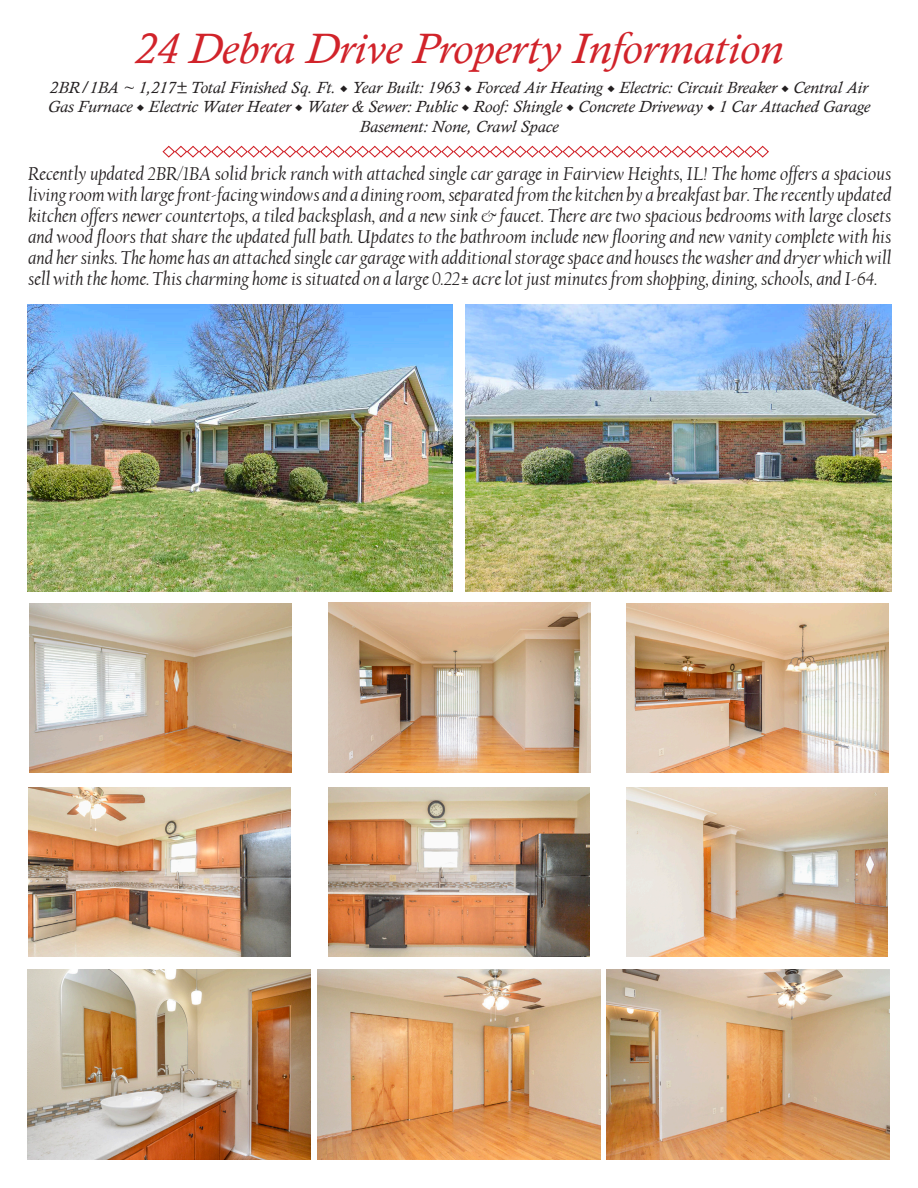
<style>
.page{position:relative;width:918px;height:1188px;background:#fff}
.page>*{position:absolute;margin:0;border:0;box-sizing:border-box;transform-origin:0 0}
.t1{font:italic 43.5px "Calisto";color:#d1232a;scale:1.05 1}
.t2{font:italic 19.5px/21px "Californian FB";color:#231f20;text-align:justify}
.t3{font:italic 16.5px "Calisto";color:#231f20;scale:1.05 1}
.s1{font-family:"Minion Pro";font-style:normal}
</style>
<div class="page">
<svg style="left:162px;top:145px;width:607px;height:13px"></svg>
<img style="left:28px;top:787px;width:262px;height:170px">
<img style="left:328px;top:787px;width:262px;height:170px">
<img style="left:626px;top:787px;width:262px;height:170px">
<img style="left:29px;top:603px;width:262px;height:170px">
<img style="left:329px;top:603px;width:262px;height:170px">
<img style="left:627px;top:603px;width:262px;height:170px">
<img style="left:27px;top:304px;width:425px;height:287px">
<img style="left:27px;top:969px;width:283px;height:190px">
<img style="left:317px;top:969px;width:284px;height:191px">
<img style="left:606px;top:969px;width:284px;height:190px">
<img style="left:466px;top:304px;width:425px;height:287px">
<p class="t1" style="left:135px;top:23px;width:619px">24 Debra Drive Property Information</p>
<p class="t3" style="left:50px;top:78px;width:781px">2BR/1BA ~ 1,217± Total Finished Sq. Ft. <span class="s1">◆</span> Year Built: 1963 <span class="s1">◆</span> Forced Air Heating <span class="s1">◆</span> Electric: Circuit Breaker <span class="s1">◆</span> Central Air</p>
<p class="t3" style="left:48px;top:97px;width:785px">Gas Furnace <span class="s1">◆</span> Electric Water Heater <span class="s1">◆</span> Water &amp; Sewer: Public <span class="s1">◆</span> Roof: Shingle <span class="s1">◆</span> Concrete Driveway <span class="s1">◆</span> 1 Car Attached Garage</p>
<p class="t3" style="left:360px;top:117px;width:191px">Basement: None, Crawl Space</p>
<p class="t2" style="left:28px;top:164px;width:865px">Recently updated 2BR/1BA solid brick ranch with attached single car garage in Fairview Heights, IL! The home offers a spacious living room with large front-facing windows and a dining room, separated from the kitchen by a breakfast bar. The recently updated kitchen offers newer countertops, a tiled backsplash, and a new sink &amp; faucet. There are two spacious bedrooms with large closets and wood floors that share the updated full bath. Updates to the bathroom include new flooring and new vanity complete with his and her sinks. The home has an attached single car garage with additional storage space and houses the washer and dryer which will sell with the home. This charming home is situated on a large 0.22± acre lot just minutes from shopping, dining, schools, and I-64.</p>
</div>
